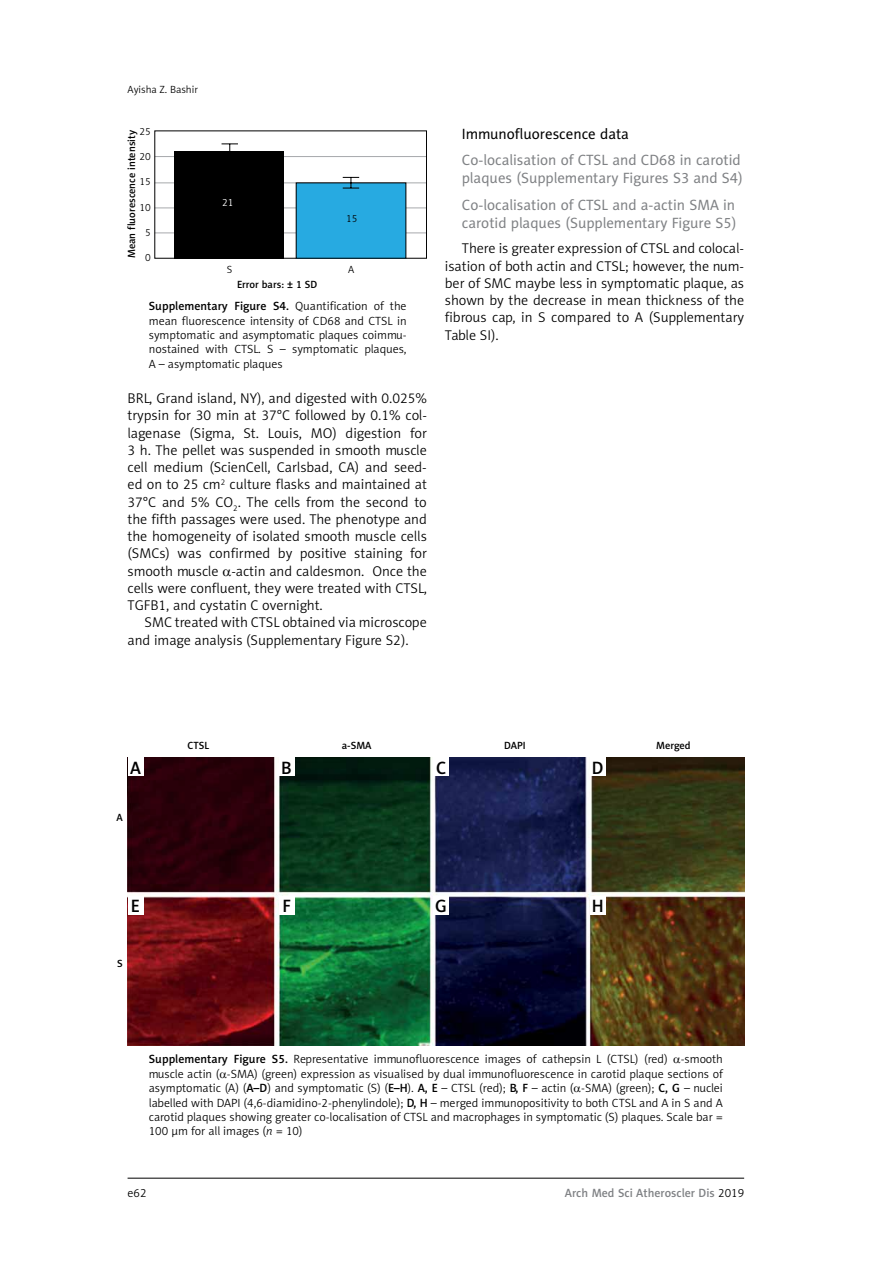
<style>
.page{position:relative;width:893px;height:1263px;background:#fff}
.page>*{position:absolute;margin:0;border:0;box-sizing:border-box;transform-origin:0 0}
.t1{font:18px "Naomi Sans EFN Medium";color:#000}
.t2{font:15px/18px "Naomi Sans EFN";color:#808285}
.t3{font:15px "Naomi Sans EFN";color:#000}
.t4{font:14.25px/17.2px "Naomi Sans EFN Light";color:#000;text-align:justify}
.t5{font:12px/14.4px "Naomi Sans EFN Light";color:#000;text-align:justify}
.t6{font:12px "Naomi Sans EFN Medium";color:#000}
.t7{font:12px "Naomi Sans EFN Medium";color:#808285}
.t8{font:10.5px "Naomi Sans EFN Medium";color:#000}
.t9{font:10.5px "Naomi Sans EFN Light";color:#000}
.t10{font:10.5px "Naomi Sans EFN Light";color:#fff}
.s1{font-family:"Naomi Sans EFN Light"}
.s2{font-family:"Naomi Sans EFN Medium"}
.s3{font-style:italic}
.s4{font-family:"Naomi Sans EFN Light";color:#000}
</style>
<div class="page">
<hr style="left:128px;top:1178px;width:616px;height:1px;background:#000">
<img style="left:128px;top:757px;width:616px;height:288px">
<div style="left:128px;top:757px;width:16px;height:19px;background:#fff"></div>
<div style="left:128px;top:896px;width:16px;height:19px;background:#fff"></div>
<div style="left:279px;top:757px;width:15px;height:19px;background:#fff"></div>
<div style="left:279px;top:896px;width:15px;height:19px;background:#fff"></div>
<div style="left:433px;top:757px;width:16px;height:19px;background:#fff"></div>
<div style="left:433px;top:896px;width:16px;height:19px;background:#fff"></div>
<div style="left:590px;top:757px;width:16px;height:19px;background:#fff"></div>
<div style="left:590px;top:896px;width:16px;height:19px;background:#fff"></div>
<svg style="left:154px;top:131px;width:273px;height:128px"></svg>
<p class="t9" style="left:128px;top:83px;width:72px">Ayisha Z. Bashir</p>
<p class="t8" style="left:125px;top:258px;width:130px;rotate:-90deg">Mean fluorescence intensity</p>
<p class="t3" style="left:462px;top:124px;width:169px">Immunofluorescence data</p>
<p class="t9" style="left:140px;top:126px;width:13px">25</p>
<p class="t9" style="left:140px;top:151px;width:13px">20</p>
<p class="t9" style="left:140px;top:176px;width:13px">15</p>
<p class="t9" style="left:140px;top:201px;width:13px">10</p>
<p class="t9" style="left:145px;top:226px;width:7px">5</p>
<p class="t9" style="left:145px;top:251px;width:7px">0</p>
<p class="t2" style="left:462px;top:151px;width:282px">Co-localisation of CTSL and CD68 in carotid plaques (Supplementary Figures S3 and S4)</p>
<p class="t2" style="left:462px;top:195px;width:276px">Co-localisation of CTSL and a-actin SMA in carotid plaques (Supplementary Figure S5)</p>
<p class="t4" style="left:445px;top:240px;width:301px;text-indent:17px">There is greater expression of CTSL and colocal&shy;isation of both actin and CTSL; however, the num&shy;ber of SMC maybe less in symptomatic plaque, as shown by the decrease in mean thickness of the fibrous cap, in S compared to A (Supplementary Table SI).</p>
<p class="t10" style="left:222px;top:196px;width:13px">21</p>
<p class="t9" style="left:346px;top:212px;width:13px">15</p>
<p class="t9" style="left:227px;top:264px;width:7px">S</p>
<p class="t9" style="left:348px;top:264px;width:8px">A</p>
<p class="t8" style="left:237px;top:279px;width:82px">Error bars: ± 1 SD</p>
<p class="t6" style="left:149px;top:299px;width:259px">Supplementary Figure S4. <span class="s1">Quantification of the</span></p>
<p class="t5" style="left:149px;top:313px;width:259px">mean fluorescence intensity of CD68 and CTSL in symptomatic and asymptomatic plaques coimmu&shy;nostained with CTSL. S – symptomatic plaques, A – asymptomatic plaques</p>
<p class="t4" style="left:128px;top:390px;width:301px">BRL, Grand island, NY), and digested with 0.025% trypsin for 30 min at 37°C followed by 0.1% col&shy;lagenase (Sigma, St. Louis, MO) digestion for 3 h. The pellet was suspended in smooth muscle cell medium (ScienCell, Carlsbad, CA) and seed&shy;ed on to 25 cm<sup>2</sup> culture flasks and maintained at 37°C and 5% CO<sub>2</sub>. The cells from the second to the fifth passages were used. The phenotype and the homogeneity of isolated smooth muscle cells (SMCs) was confirmed by positive staining for smooth muscle -actin and caldesmon. Once the cells were confluent, they were treated with CTSL, TGFB1, and cystatin C overnight.</p>
<p class="t4" style="left:128px;top:614px;width:301px;text-indent:17px">SMC treated with CTSL obtained via microscope and image analysis (Supplementary Figure S2).</p>
<p class="t1" style="left:130px;top:757px;width:12px">A</p>
<p class="t8" style="left:117px;top:811px;width:8px">A</p>
<p class="t1" style="left:131px;top:895px;width:11px">E</p>
<p class="t8" style="left:117px;top:957px;width:7px">S</p>
<p class="t8" style="left:187px;top:739px;width:23px">CTSL</p>
<p class="t8" style="left:342px;top:739px;width:31px">a-SMA</p>
<p class="t8" style="left:504px;top:739px;width:23px">DAPI</p>
<p class="t8" style="left:656px;top:739px;width:36px">Merged</p>
<p class="t1" style="left:281px;top:757px;width:12px">B</p>
<p class="t1" style="left:282px;top:895px;width:10px">F</p>
<p class="t1" style="left:436px;top:757px;width:12px">C</p>
<p class="t1" style="left:435px;top:895px;width:13px">G</p>
<p class="t1" style="left:592px;top:757px;width:13px">D</p>
<p class="t1" style="left:592px;top:895px;width:13px">H</p>
<p class="t5" style="left:149px;top:1052px;width:576px"><span class="s2">Supplementary Figure S5.</span> Representative immunofluorescence images of cathepsin L (CTSL) (red) -smooth muscle actin ( -SMA) (green) expression as visualised by dual immunofluorescence in carotid plaque sections of asymptomatic (A) (<span class="s2">A–D</span>) and symptomatic (S) (<span class="s2">E–H</span>). <span class="s2">A, E</span> – CTSL (red); <span class="s2">B, F</span> – actin ( -SMA) (green); <span class="s2">C, G</span> – nuclei labelled with DAPI (4,6-diamidino-2-phenylindole); <span class="s2">D, H</span> – merged immunopositivity to both CTSL and A in S and A carotid plaques showing greater co-localisation of CTSL and macrophages in symptomatic (S) plaques. Scale bar = 100 μm for all images (<span class="s3">n</span> = 10)</p>
<p class="t5" style="left:128px;top:1186px;width:20px">e62</p>
<p class="t7" style="left:565px;top:1186px;width:181px">Arch Med Sci Atheroscler Dis <span class="s4">2019</span></p>
</div>
